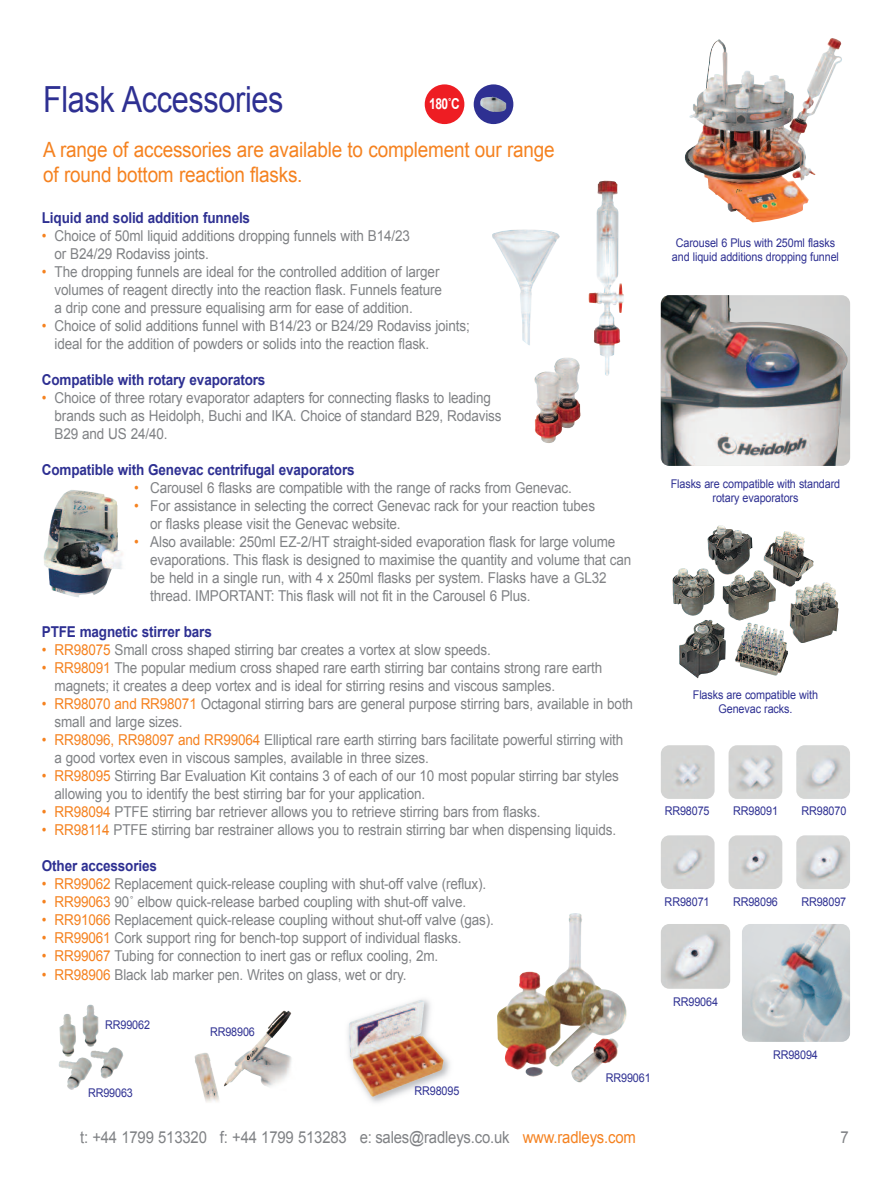
<style>
.page{position:relative;width:892px;height:1190px;background:#fff}
.page>*{position:absolute;margin:0;border:0;box-sizing:border-box;transform-origin:0 0}
.t1{font:36px "Arial";letter-spacing:-.01em;color:#2e3092;scale:.85 1}
.t2{font:21px/25.2px "Arial";letter-spacing:-.01em;color:#f58220;scale:.9 1}
.t3{font:16.5px "Arial";letter-spacing:-.01em;color:#808285;scale:.9 1}
.t4{font:15px/18px "Arial";letter-spacing:-.01em;color:#808285;scale:.9 1}
.t5{font:700 15px "Arial";letter-spacing:-.01em;color:#2e3092;scale:.9 1}
.t6{font:700 15px "Arial";color:#fff;scale:.8 1}
.t7{font:12px/14.4px "Arial";letter-spacing:-.01em;color:#2e3092;text-align:center;scale:.9 1}
.s1{color:#f58220}
</style>
<div class="page">
<img style="left:672px;top:573px;width:116px;height:105px">
<img style="left:688px;top:38px;width:154px;height:129px">
<img style="left:588px;top:180px;width:36px;height:196px">
<img style="left:492px;top:229px;width:68px;height:116px">
<img style="left:44px;top:490px;width:79px;height:107px">
<img style="left:661px;top:295px;width:187px;height:171px">
<div style="left:473px;top:84px;width:40px;height:40px;background:#2e3092;border-radius:50%"></div>
<img style="left:480px;top:97px;width:26px;height:15px">
<div style="left:425px;top:84px;width:39px;height:40px;background:#ee1d23;border-radius:50%"></div>
<img style="left:348px;top:1025px;width:102px;height:78px">
<img style="left:349px;top:999px;width:94px;height:97px">
<img style="left:796px;top:745px;width:54px;height:53px;border-radius:9px">
<img style="left:661px;top:745px;width:53px;height:53px;border-radius:9px">
<img style="left:728px;top:745px;width:54px;height:53px;border-radius:9px">
<img style="left:796px;top:835px;width:54px;height:53px;border-radius:9px">
<img style="left:661px;top:835px;width:53px;height:53px;border-radius:9px">
<img style="left:728px;top:835px;width:54px;height:53px;border-radius:9px">
<img style="left:661px;top:923px;width:69px;height:65px;border-radius:9px">
<img style="left:742px;top:923px;width:108px;height:118px;border-radius:9px">
<img style="left:497px;top:913px;width:130px;height:169px">
<img style="left:534px;top:357px;width:47px;height:86px">
<img style="left:58px;top:1004px;width:66px;height:86px">
<img style="left:194px;top:1010px;width:98px;height:92px">
<h1 class="t1" style="left:43px;top:79px;width:284px">Flask Accessories</h1>
<h2 class="t2" style="left:43px;top:137px;width:570px">A range of accessories are available to complement our range of round bottom reaction flasks.</h2>
<p class="t5" style="left:42px;top:209px;width:233px">Liquid and solid addition funnels</p>
<p class="t4" style="left:55px;top:227px;width:396px;text-indent:-13px"><span class="s1">•</span> Choice of 50ml liquid additions dropping funnels with B14/23 or B24/29 Rodaviss joints.</p>
<p class="t4" style="left:55px;top:263px;width:432px;text-indent:-13px"><span class="s1">•</span> The dropping funnels are ideal for the controlled addition of larger volumes of reagent directly into the reaction flask. Funnels feature a drip cone and pressure equalising arm for ease of addition.</p>
<p class="t4" style="left:55px;top:317px;width:463px;text-indent:-13px"><span class="s1">•</span> Choice of solid additions funnel with B14/23 or B24/29 Rodaviss joints; ideal for the addition of powders or solids into the reaction flask.</p>
<p class="t5" style="left:42px;top:371px;width:250px">Compatible with rotary evaporators</p>
<p class="t4" style="left:55px;top:389px;width:498px;text-indent:-13px"><span class="s1">•</span> Choice of three rotary evaporator adapters for connecting flasks to leading brands such as Heidolph, Buchi and IKA. Choice of standard B29, Rodaviss<br>B29 and US 24/40.</p>
<p class="t5" style="left:42px;top:461px;width:349px">Compatible with Genevac centrifugal evaporators</p>
<p class="t4" style="left:134px;top:479px;width:488px"><span class="s1">•</span> Carousel 6 flasks are compatible with the range of racks from Genevac.</p>
<p class="t4" style="left:150px;top:497px;width:495px;text-indent:-16px"><span class="s1">•</span> For assistance in selecting the correct Genevac rack for your reaction tubes or flasks please visit the Genevac website.</p>
<p class="t4" style="left:150px;top:533px;width:536px;text-indent:-16px"><span class="s1">•</span> Also available: 250ml EZ-2/HT straight-sided evaporation flask for large volume evaporations. This flask is designed to maximise the quantity and volume that can be held in a single run, with 4 x 250ml flasks per system. Flasks have a GL32 thread. IMPORTANT: This flask will not fit in the Carousel 6 Plus.</p>
<p class="t5" style="left:42px;top:623px;width:190px">PTFE magnetic stirrer bars</p>
<p class="t4" style="left:42px;top:641px;width:500px"><span class="s1">• RR98075</span> Small cross shaped stirring bar creates a vortex at slow speeds.</p>
<p class="t4" style="left:55px;top:659px;width:610px;text-indent:-13px"><span class="s1">• RR98091</span> The popular medium cross shaped rare earth stirring bar contains strong rare earth magnets; it creates a deep vortex and is ideal for stirring resins and viscous samples.</p>
<p class="t4" style="left:55px;top:695px;width:644px;text-indent:-13px"><span class="s1">• RR98070 and RR98071</span> Octagonal stirring bars are general purpose stirring bars, available in both small and large sizes.</p>
<p class="t4" style="left:55px;top:731px;width:633px;text-indent:-13px"><span class="s1">• RR98096, RR98097 and RR99064</span> Elliptical rare earth stirring bars facilitate powerful stirring with a good vortex even in viscous samples, available in three sizes.</p>
<p class="t4" style="left:55px;top:767px;width:628px;text-indent:-13px"><span class="s1">• RR98095</span> Stirring Bar Evaluation Kit contains 3 of each of our 10 most popular stirring bar styles allowing you to identify the best stirring bar for your application.</p>
<p class="t4" style="left:42px;top:803px;width:555px"><span class="s1">• RR98094</span> PTFE stirring bar retriever allows you to retrieve stirring bars from flasks.</p>
<p class="t4" style="left:42px;top:821px;width:639px"><span class="s1">• RR98114</span> PTFE stirring bar restrainer allows you to restrain stirring bar when dispensing liquids.</p>
<p class="t5" style="left:42px;top:857px;width:129px">Other accessories</p>
<p class="t4" style="left:42px;top:875px;width:495px"><span class="s1">• RR99062</span> Replacement quick-release coupling with shut-off valve (reflux).</p>
<p class="t4" style="left:42px;top:893px;width:473px"><span class="s1">• RR99063</span> 90˚ elbow quick-release barbed coupling with shut-off valve.</p>
<p class="t4" style="left:42px;top:911px;width:503px"><span class="s1">• RR91066</span> Replacement quick-release coupling without shut-off valve (gas).</p>
<p class="t4" style="left:42px;top:929px;width:467px"><span class="s1">• RR99061</span> Cork support ring for bench-top support of individual flasks.</p>
<p class="t4" style="left:42px;top:947px;width:442px"><span class="s1">• RR99067</span> Tubing for connection to inert gas or reflux cooling, 2m.</p>
<p class="t4" style="left:42px;top:965px;width:407px"><span class="s1">• RR98906</span> Black lab marker pen. Writes on glass, wet or dry.</p>
<p class="t6" style="left:429px;top:95px;width:40px">180˚C</p>
<p class="t7" style="left:105px;top:1017px;width:51px">RR99062</p>
<p class="t7" style="left:210px;top:1024px;width:51px">RR98906</p>
<p class="t7" style="left:606px;top:1070px;width:51px">RR99061</p>
<p class="t7" style="left:672px;top:235px;width:187px">Carousel 6 Plus with 250ml flasks and liquid additions dropping funnel</p>
<p class="t7" style="left:670px;top:476px;width:190px">Flasks are compatible with standard rotary evaporators</p>
<p class="t7" style="left:693px;top:687px;width:141px">Flasks are compatible with<br>Genevac racks.</p>
<p class="t7" style="left:664px;top:803px;width:51px">RR98075</p>
<p class="t7" style="left:733px;top:803px;width:51px">RR98091</p>
<p class="t7" style="left:801px;top:803px;width:51px">RR98070</p>
<p class="t7" style="left:664px;top:894px;width:51px">RR98071</p>
<p class="t7" style="left:733px;top:894px;width:51px">RR98096</p>
<p class="t7" style="left:801px;top:894px;width:51px">RR98097</p>
<p class="t7" style="left:673px;top:994px;width:51px">RR99064</p>
<p class="t7" style="left:773px;top:1047px;width:51px">RR98094</p>
<p class="t7" style="left:414px;top:1083px;width:51px">RR98095</p>
<p class="t7" style="left:88px;top:1085px;width:51px">RR99063</p>
<p class="t3" style="left:80px;top:1127px;width:619px">t: +44 1799 513320 f: +44 1799 513283 e: sales@radleys.co.uk <span class="s1">www.radleys.com</span></p>
<p class="t3" style="left:840px;top:1127px;width:11px">7</p>
</div>
